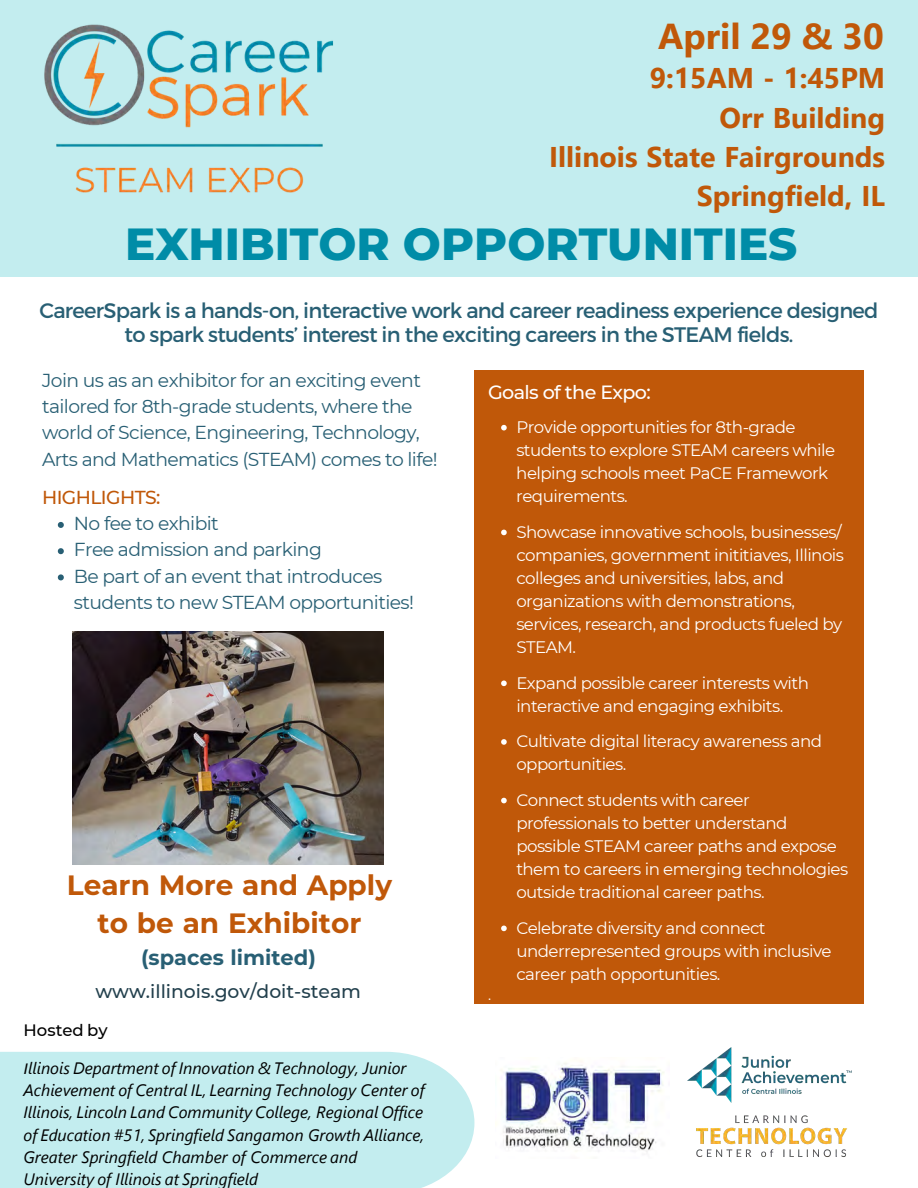
<style>
.page{position:relative;width:918px;height:1188px;background:#fff}
.page>*{position:absolute;margin:0;border:0;box-sizing:border-box;transform-origin:0 0}
.t1{font:800 45px "Montserrat";color:#008ca7}
.t2{font:700 36px "Segoe UI";color:#c05809}
.t3{font:700 28.5px/39.3px "Segoe UI";color:#c05809;text-align:right}
.t4{font:700 27.9px/38.2px "Montserrat";color:#c05809;text-align:center}
.t5{font:21px/23.5px "Montserrat";letter-spacing:-.03em;color:#285f74;text-align:center}
.t6{font:700 21px "Montserrat";color:#285f74}
.t7{font:500 19.2px "Montserrat";letter-spacing:-.03em;color:#fff}
.t8{font:18.75px/26.2px "Montserrat";letter-spacing:-.03em;color:#285f74}
.t9{font:500 18.75px "Montserrat";color:#22404d}
.t10{font:500 18.75px "Montserrat";letter-spacing:-.03em;color:#c05809}
.t11{font:16.65px/23.1px "Montserrat";letter-spacing:-.03em;color:#fff}
.t12{font:italic 16.5px/22.4px "Segoe UI";color:#000}
.t13{font:500 16.5px "Montserrat";color:#000}
.t14{font:14.55px "Montserrat";color:#fff}
.s1{font-family:"Montserrat";font-weight:500;font-size:15px}
</style>
<div class="page">
<div style="left:474px;top:370px;width:390px;height:633px;background:#c05809"></div>
<img style="left:687px;top:1047px;width:165px;height:55px">
<img style="left:696px;top:1115px;width:151px;height:42px">
<div style="left:0;top:0;width:918px;height:277px;background:#c3edef"></div>
<img style="left:44px;top:24px;width:289px;height:169px">
<img style="left:501px;top:1060px;width:163px;height:92px">
<img style="left:73px;top:632px;width:310px;height:233px">
<svg style="left:58px;top:522px;width:6px;height:6px"></svg>
<svg style="left:58px;top:548px;width:6px;height:6px"></svg>
<svg style="left:58px;top:574px;width:6px;height:6px"></svg>
<svg style="left:501px;top:425px;width:6px;height:5px"></svg>
<svg style="left:501px;top:530px;width:6px;height:5px"></svg>
<svg style="left:501px;top:681px;width:6px;height:5px"></svg>
<svg style="left:501px;top:739px;width:6px;height:6px"></svg>
<svg style="left:501px;top:798px;width:6px;height:5px"></svg>
<svg style="left:501px;top:926px;width:6px;height:5px"></svg>
<div style="left:0;top:1052px;width:474px;height:136px;background:#c3edef"></div>
<p class="t2" style="left:658px;top:2px;width:227px">April 29 &amp; 30</p>
<p class="t3" style="left:549px;top:56px;width:338px">9:15AM - 1:45PM<br>Orr Building<br>Illinois State Fairgrounds<br>Springfield, IL</p>
<h1 class="t1" style="left:125px;top:216px;width:674px">EXHIBITOR OPPORTUNITIES</h1>
<p class="t5" style="left:39px;top:298px;width:841px">CareerSpark is a hands-on, interactive work and career readiness experience designed to spark students’ interest in the exciting careers in the STEAM fields.</p>
<p class="t8" style="left:42px;top:367px;width:397px">Join us as an exhibitor for an exciting event tailored for 8th-grade students, where the world of Science, Engineering, Technology, Arts and Mathematics (STEAM) comes to life!</p>
<h2 class="t10" style="left:42px;top:486px;width:120px">HIGHLIGHTS:</h2>
<p class="t8" style="left:74px;top:510px;width:146px">No fee to exhibit</p>
<p class="t8" style="left:74px;top:537px;width:249px">Free admission and parking</p>
<p class="t8" style="left:74px;top:563px;width:342px">Be part of an event that introduces students to new STEAM opportunities!</p>
<p class="t4" style="left:67px;top:866px;width:327px">Learn More and Apply to be an Exhibitor</p>
<p class="t6" style="left:141px;top:944px;width:176px">(spaces limited)</p>
<p class="t9" style="left:95px;top:980px;width:267px">www.illinois.gov/doit-steam</p>
<p class="t13" style="left:24px;top:1020px;width:86px">Hosted by</p>
<p class="t12" style="left:24px;top:1054px;width:403px"><span class="s1">I</span>llinois Department of Innovation &amp; Technology, Junior Achievement of Central IL, Learning Technology Center of Illinois, Lincoln Land Community College, Regional Office of Education #51, Springfield Sangamon Growth Alliance, Greater Springfield Chamber of Commerce and University of Illinois at Springfield</p>
<h2 class="t7" style="left:488px;top:381px;width:164px">Goals of the Expo:</h2>
<p class="t11" style="left:516px;top:415px;width:320px">Provide opportunities for 8th-grade students to explore STEAM careers while helping schools meet PaCE Framework requirements.</p>
<p class="t11" style="left:516px;top:520px;width:329px">Showcase innovative schools, businesses/ companies, government inititiaves, Illinois colleges and universities, labs, and organizations with demonstrations, services, research, and products fueled by STEAM.</p>
<p class="t11" style="left:516px;top:671px;width:294px">Expand possible career interests with interactive and engaging exhibits.</p>
<p class="t11" style="left:516px;top:730px;width:307px">Cultivate digital literacy awareness and opportunities.</p>
<p class="t11" style="left:516px;top:788px;width:333px">Connect students with career professionals to better understand possible STEAM career paths and expose them to careers in emerging technologies outside traditional career paths.</p>
<p class="t11" style="left:516px;top:916px;width:317px">Celebrate diversity and connect underrepresented groups with inclusive career path opportunities.</p>
<p class="t14" style="left:488px;top:986px;width:5px">.</p>
</div>
